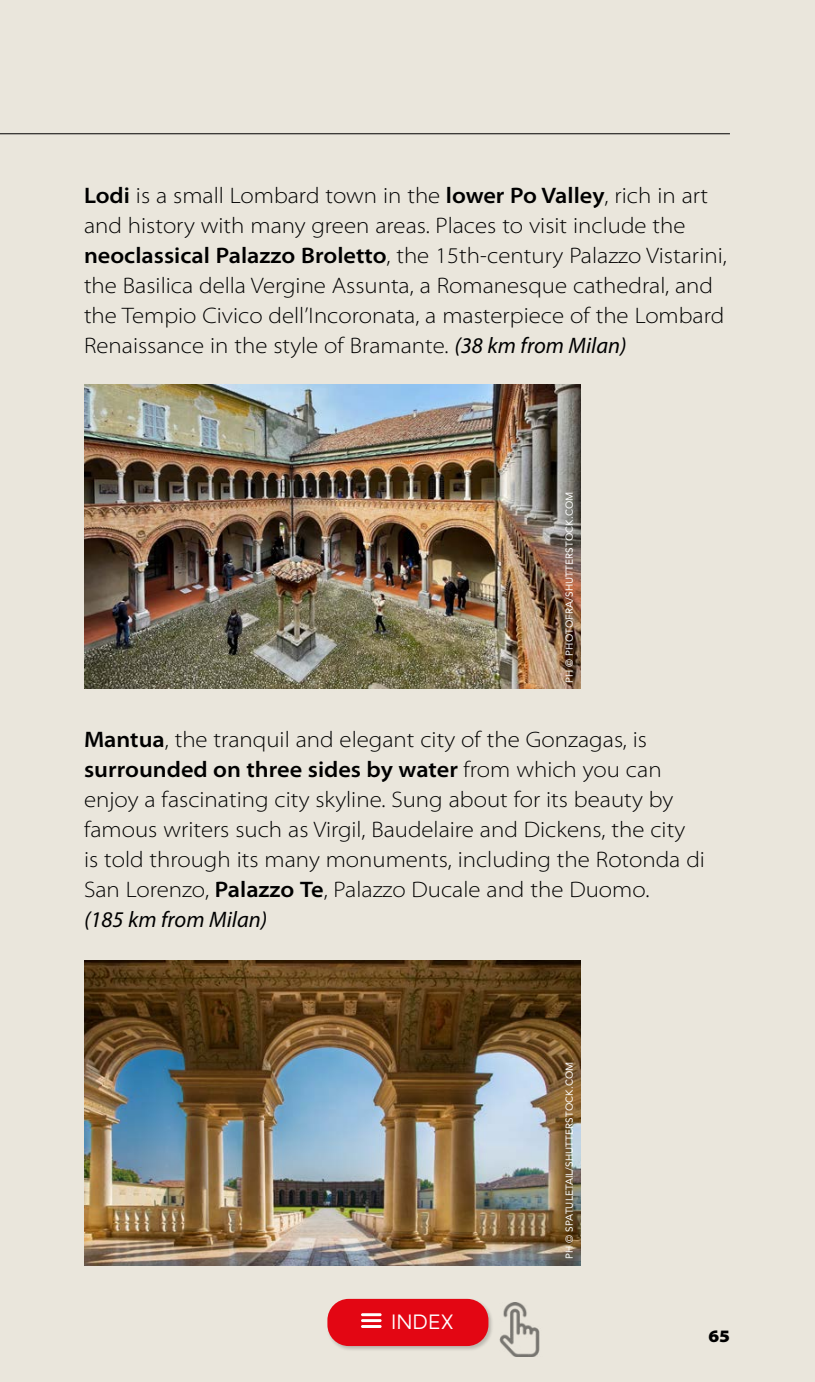
<style>
.page{position:relative;width:815px;height:1382px;background:#eae6dc}
.page>*{position:absolute;margin:0;border:0;box-sizing:border-box;transform-origin:0 0}
.t1{font:300 25px "Grold";color:#fff}
.t2{font:300 semi-expanded 22.5px/30px "Myriad Pro";color:#000}
.t3{font:900 semi-expanded 17.5px "Myriad Pro";color:#000}
.t4{font:10px "Avenir LT Std";letter-spacing:.01em;color:#fff}
.s1{font-weight:600}
.s2{font-weight:400;font-style:italic;font-stretch:normal}
</style>
<div class="page">
<hr style="left:0;top:133px;width:730px;height:1px;background:#000">
<img style="left:499px;top:1303px;width:41px;height:54px">
<div style="left:327px;top:1298px;width:167px;height:53px;background:#000;opacity:.2"></div>
<div style="left:327px;top:1299px;width:161px;height:47px;background:#e30613;border-radius:21px"></div>
<hr style="left:361px;top:1313px;width:21px;height:3px;background:#fff">
<hr style="left:361px;top:1319px;width:21px;height:3px;background:#fff">
<hr style="left:361px;top:1325px;width:21px;height:3px;background:#fff">
<img style="left:84px;top:384px;width:496px;height:305px">
<img style="left:84px;top:961px;width:496px;height:305px">
<p class="t2" style="left:84px;top:181px;width:644px"><span class="s1">Lodi</span> is a small Lombard town in the <span class="s1">lower Po Valley</span>, rich in art and history with many green areas. Places to visit include the <span class="s1">neoclassical Palazzo Broletto</span>, the 15th-century Palazzo Vistarini, the Basilica della Vergine Assunta, a Romanesque cathedral, and the Tempio Civico dell’Incoronata, a masterpiece of the Lombard Renaissance in the style of Bramante. <span class="s2">(38 km from Milan)</span></p>
<p class="t4" style="left:563px;top:683px;width:193px;rotate:-90deg">PH © PHOTOFRA/SHUTTERSTOCK.COM</p>
<p class="t2" style="left:84px;top:725px;width:622px"><span class="s1">Mantua</span>, the tranquil and elegant city of the Gonzagas, is <span class="s1">surrounded on three sides by water</span> from which you can enjoy a fascinating city skyline. Sung about for its beauty by famous writers such as Virgil, Baudelaire and Dickens, the city is told through its many monuments, including the Rotonda di San Lorenzo, <span class="s1">Palazzo Te</span>, Palazzo Ducale and the Duomo.<br><span class="s2">(185 km from Milan)</span></p>
<p class="t1" style="left:391px;top:1307px;width:64px">INDEX</p>
<p class="t4" style="left:563px;top:1259px;width:199px;rotate:-90deg">PH © SPATULETAIL/SHUTTERSTOCK.COM</p>
<p class="t3" style="left:708px;top:1326px;width:23px">65</p>
</div>
